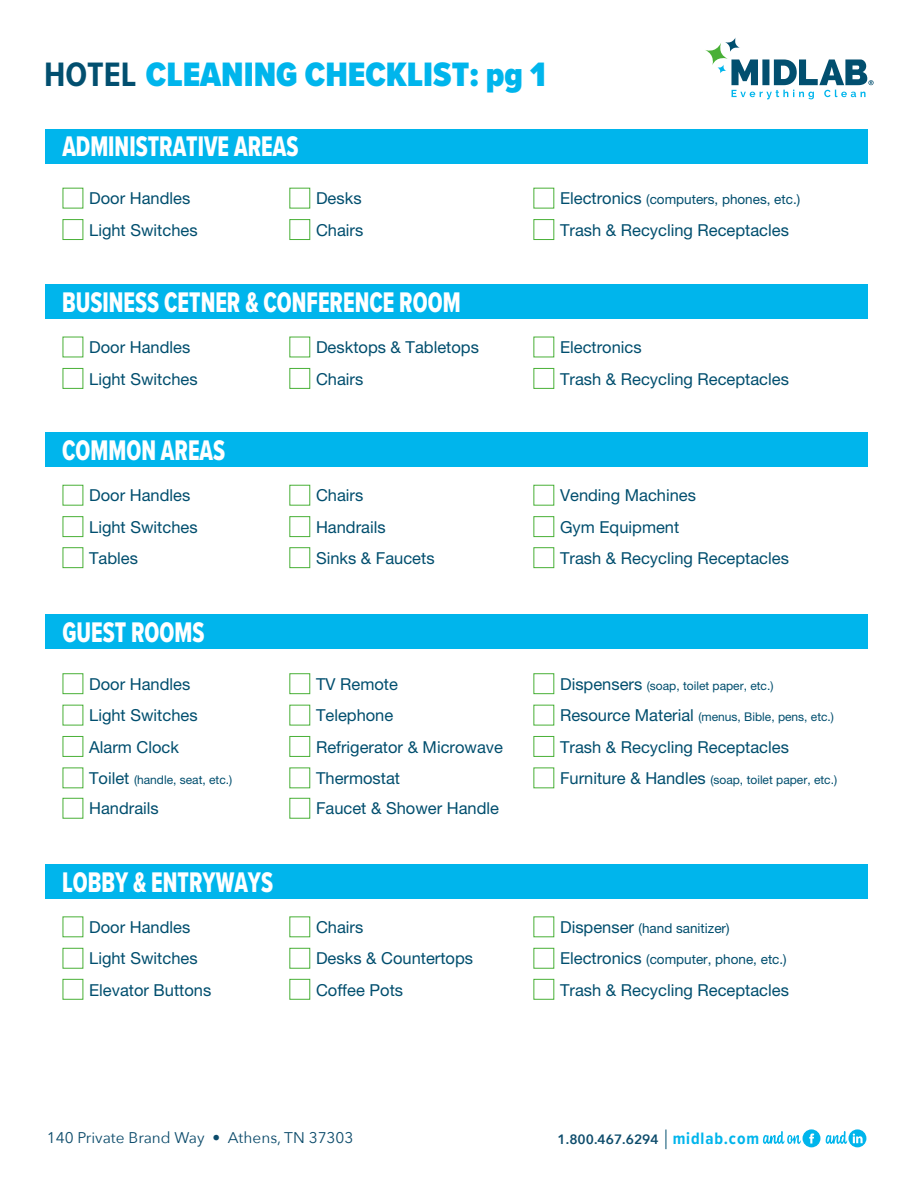
<style>
.page{position:relative;width:918px;height:1188px;background:#fff}
.page>*{position:absolute;margin:0;border:0;box-sizing:border-box;transform-origin:0 0}
.t1{font:900 35.1px "Proxima Nova Cond";color:#00b5ec}
.t2{font:29.4px "Proxima Nova Cond Extrabld";color:#fff;scale:.8 1}
.t3{font:16.5px/31.5px "Helvetica Neue";color:#004e6e}
.t4{font:15.45px "Avenir Next";color:#0c4b6b}
.t5{font:13.5px "Helvetica Neue";color:#004e6e}
.t6{font:600 13.5px "Avenir Next";color:#0c4b6b}
.t7{font:12px "Helvetica Neue";color:#004e6e}
.s1{font-weight:700;color:#024f6f}
.s2{font-size:16.5px}
.s3{font-family:"Proxima Nova Cond";font-weight:700;font-size:17.1px;color:#00b5ec}
</style>
<div class="page">
<div style="left:45px;top:129px;width:822px;height:34px;background:#00b5ec"></div>
<svg style="left:731px;top:59px;width:143px;height:40px"></svg>
<svg style="left:705px;top:43px;width:23px;height:22px"></svg>
<svg style="left:725px;top:37px;width:15px;height:15px"></svg>
<svg style="left:717px;top:64px;width:10px;height:10px"></svg>
<div style="left:63px;top:219px;width:20px;height:21px;border:1px solid #49b037"></div>
<div style="left:289px;top:219px;width:21px;height:21px;border:1px solid #49b037"></div>
<div style="left:533px;top:219px;width:21px;height:21px;border:1px solid #49b037"></div>
<div style="left:45px;top:615px;width:822px;height:34px;background:#00b5ec"></div>
<div style="left:63px;top:673px;width:20px;height:21px;border:1px solid #49b037"></div>
<div style="left:289px;top:673px;width:21px;height:21px;border:1px solid #49b037"></div>
<div style="left:533px;top:673px;width:21px;height:21px;border:1px solid #49b037"></div>
<div style="left:63px;top:736px;width:20px;height:21px;border:1px solid #49b037"></div>
<div style="left:289px;top:736px;width:21px;height:21px;border:1px solid #49b037"></div>
<div style="left:533px;top:736px;width:21px;height:21px;border:1px solid #49b037"></div>
<div style="left:63px;top:798px;width:20px;height:21px;border:1px solid #49b037"></div>
<div style="left:289px;top:798px;width:21px;height:21px;border:1px solid #49b037"></div>
<div style="left:45px;top:284px;width:822px;height:35px;background:#00b5ec"></div>
<div style="left:63px;top:368px;width:20px;height:21px;border:1px solid #49b037"></div>
<div style="left:289px;top:368px;width:21px;height:21px;border:1px solid #49b037"></div>
<div style="left:533px;top:368px;width:21px;height:21px;border:1px solid #49b037"></div>
<div style="left:45px;top:864px;width:822px;height:35px;background:#00b5ec"></div>
<div style="left:63px;top:948px;width:20px;height:21px;border:1px solid #49b037"></div>
<div style="left:289px;top:948px;width:21px;height:21px;border:1px solid #49b037"></div>
<div style="left:533px;top:948px;width:21px;height:21px;border:1px solid #49b037"></div>
<div style="left:63px;top:979px;width:20px;height:21px;border:1px solid #49b037"></div>
<div style="left:289px;top:979px;width:21px;height:21px;border:1px solid #49b037"></div>
<div style="left:533px;top:979px;width:21px;height:21px;border:1px solid #49b037"></div>
<div style="left:45px;top:433px;width:822px;height:34px;background:#00b5ec"></div>
<div style="left:63px;top:516px;width:20px;height:21px;border:1px solid #49b037"></div>
<div style="left:289px;top:485px;width:21px;height:21px;border:1px solid #49b037"></div>
<div style="left:289px;top:516px;width:21px;height:21px;border:1px solid #49b037"></div>
<div style="left:533px;top:516px;width:21px;height:21px;border:1px solid #49b037"></div>
<div style="left:63px;top:547px;width:20px;height:21px;border:1px solid #49b037"></div>
<div style="left:289px;top:547px;width:21px;height:21px;border:1px solid #49b037"></div>
<div style="left:533px;top:547px;width:21px;height:21px;border:1px solid #49b037"></div>
<svg style="left:763px;top:1129px;width:103px;height:18px"></svg>
<svg style="left:666px;top:1130px;width:1px;height:19px"></svg>
<h1 class="t1" style="left:44px;top:48px;width:503px"><span class="s1">HOTEL</span> CLEANING CHECKLIST: pg 1</h1>
<h2 class="t2" style="left:62px;top:125px;width:297px">ADMINISTRATIVE AREAS</h2>
<p class="t3" style="left:89px;top:182px;width:110px">Door Handles<br>Light Switches</p>
<p class="t3" style="left:316px;top:182px;width:49px">Desks<br>Chairs</p>
<p class="t5" style="left:560px;top:191px;width:242px"><span class="s2">Electronics</span> (computers, phones, etc.)</p>
<p class="t3" style="left:560px;top:214px;width:230px">Trash &amp; Recycling Receptacles</p>
<h2 class="t2" style="left:62px;top:280px;width:500px">BUSINESS CETNER &amp; CONFERENCE ROOM</h2>
<p class="t3" style="left:89px;top:331px;width:110px">Door Handles<br>Light Switches</p>
<p class="t3" style="left:316px;top:331px;width:164px">Desktops &amp; Tabletops<br>Chairs</p>
<p class="t3" style="left:560px;top:331px;width:230px">Electronics<br>Trash &amp; Recycling Receptacles</p>
<h2 class="t2" style="left:62px;top:429px;width:205px">COMMON AREAS</h2>
<p class="t3" style="left:89px;top:479px;width:110px">Door Handles<br>Light Switches</p>
<p class="t3" style="left:316px;top:479px;width:71px">Chairs<br>Handrails</p>
<p class="t3" style="left:560px;top:479px;width:138px">Vending Machines<br>Gym Equipment</p>
<p class="t3" style="left:89px;top:542px;width:50px">Tables</p>
<p class="t3" style="left:316px;top:542px;width:120px">Sinks &amp; Faucets</p>
<p class="t3" style="left:560px;top:542px;width:230px">Trash &amp; Recycling Receptacles</p>
<h2 class="t2" style="left:62px;top:610px;width:179px">GUEST ROOMS</h2>
<p class="t3" style="left:89px;top:668px;width:110px">Door Handles<br>Light Switches</p>
<p class="t3" style="left:316px;top:668px;width:83px">TV Remote<br>Telephone</p>
<p class="t7" style="left:560px;top:678px;width:215px"><span class="s2">Dispensers</span> (soap, toilet paper, etc.)</p>
<p class="t7" style="left:560px;top:710px;width:276px"><span class="s2">Resource Material</span> (menus, Bible, pens, etc.)</p>
<p class="t3" style="left:89px;top:731px;width:91px">Alarm Clock</p>
<p class="t7" style="left:89px;top:773px;width:145px"><span class="s2">Toilet</span> (handle, seat, etc.)</p>
<p class="t3" style="left:316px;top:731px;width:188px">Refrigerator &amp; Microwave<br>Thermostat</p>
<p class="t3" style="left:560px;top:731px;width:230px">Trash &amp; Recycling Receptacles</p>
<p class="t7" style="left:560px;top:773px;width:279px"><span class="s2">Furniture &amp; Handles</span> (soap, toilet paper, etc.)</p>
<p class="t3" style="left:89px;top:793px;width:71px">Handrails</p>
<p class="t3" style="left:316px;top:793px;width:185px">Faucet &amp; Shower Handle</p>
<h2 class="t2" style="left:62px;top:860px;width:265px">LOBBY &amp; ENTRYWAYS</h2>
<p class="t3" style="left:89px;top:911px;width:110px">Door Handles<br>Light Switches</p>
<p class="t3" style="left:316px;top:911px;width:159px">Chairs<br>Desks &amp; Countertops</p>
<p class="t5" style="left:560px;top:920px;width:171px"><span class="s2">Dispenser</span> (hand sanitizer)</p>
<p class="t5" style="left:560px;top:952px;width:228px"><span class="s2">Electronics</span> (computer, phone, etc.)</p>
<p class="t3" style="left:89px;top:974px;width:124px">Elevator Buttons</p>
<p class="t3" style="left:316px;top:974px;width:89px">Coffee Pots</p>
<p class="t3" style="left:560px;top:974px;width:230px">Trash &amp; Recycling Receptacles</p>
<p class="t4" style="left:47px;top:1125px;width:308px">140 Private Brand Way • Athens, TN 37303</p>
<p class="t6" style="left:558px;top:1127px;width:203px">1.800.467.6294 <span class="s3">midlab.com</span></p>
</div>
